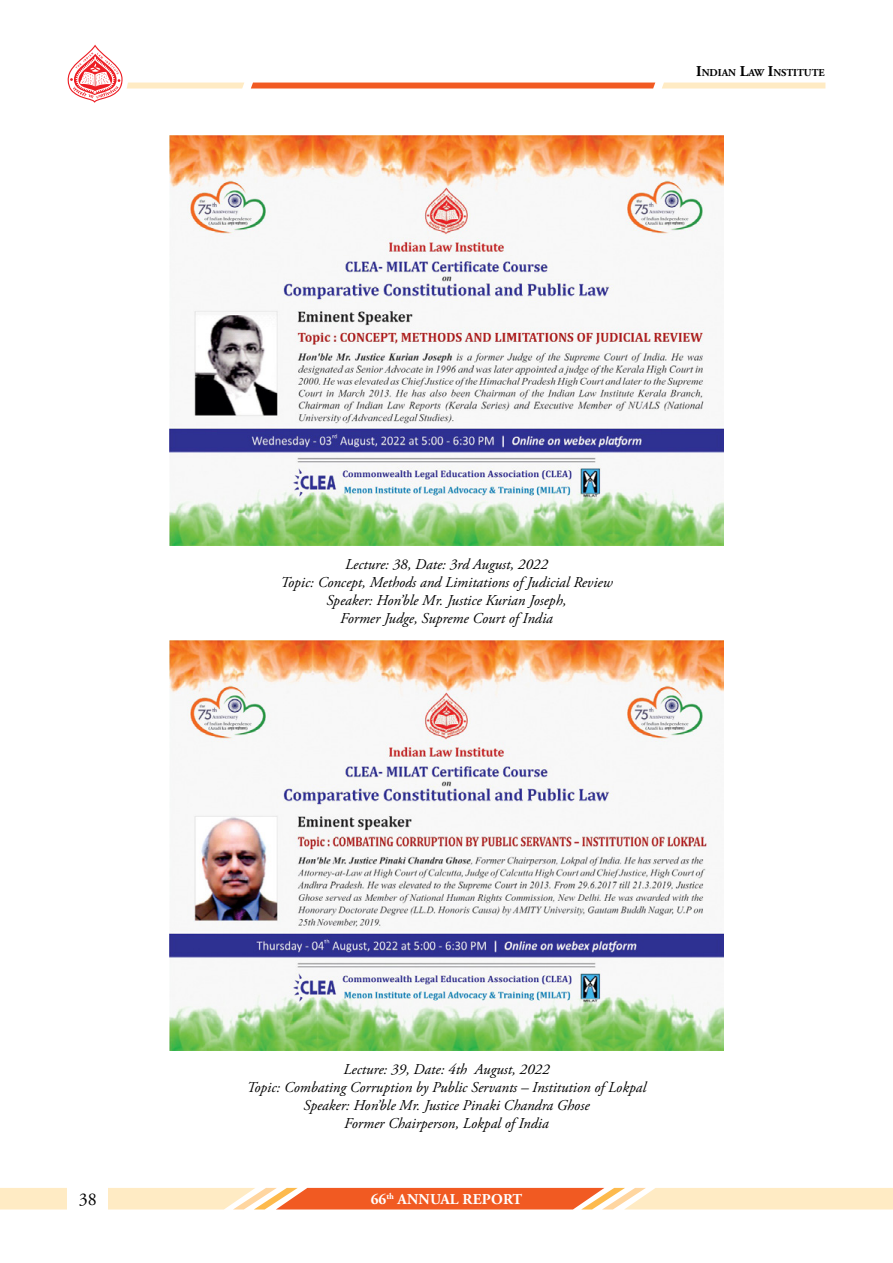
<style>
.page{position:relative;width:893px;height:1263px;background:#fff}
.page>*{position:absolute;margin:0;border:0;box-sizing:border-box;transform-origin:0 0}
.t1{font:18px "Adobe Garamond Pro";color:#000}
.t2{font:italic 15px/18px "Adobe Garamond Pro";color:#000;text-align:center}
.t3{font:700 15px "Adobe Garamond Pro";letter-spacing:.015em;color:#fff}
.t4{font:700 10.5px "Adobe Garamond Pro";color:#000}
.s1{font-size:15px}
</style>
<div class="page">
<svg style="left:0;top:1188px;width:893px;height:21px;background:#fab88b"></svg>
<div style="left:68px;top:1175px;width:40px;height:88px;background:#fff"></div>
<svg style="left:251px;top:83px;width:404px;height:6px;background:#f26734"></svg>
<svg style="left:662px;top:83px;width:163px;height:6px"></svg>
<svg style="left:67px;top:45px;width:177px;height:58px"></svg>
<img style="left:170px;top:135px;width:553px;height:410px">
<img style="left:170px;top:640px;width:553px;height:410px">
<p class="t4" style="left:696px;top:67px;width:130px"><span class="s1">I</span>NDIAN <span class="s1">L</span>AW <span class="s1">I</span>NSTITUTE</p>
<p class="t2" style="left:280px;top:555px;width:334px">Lecture: 38, Date: 3rd August, 2022<br>Topic: Concept, Methods and Limitations of Judicial Review Speaker: Hon’ble Mr. Justice Kurian Joseph,<br>Former Judge, Supreme Court of India</p>
<p class="t2" style="left:247px;top:1060px;width:401px">Lecture: 39, Date: 4th August, 2022<br>Topic: Combating Corruption by Public Servants – Institution of Lokpal Speaker: Hon’ble Mr. Justice Pinaki Chandra Ghose<br>Former Chairperson, Lokpal of India</p>
<p class="t1" style="left:79px;top:1188px;width:19px">38</p>
<p class="t3" style="left:371px;top:1190px;width:153px">66<sup>th</sup> ANNUAL REPORT</p>
</div>
